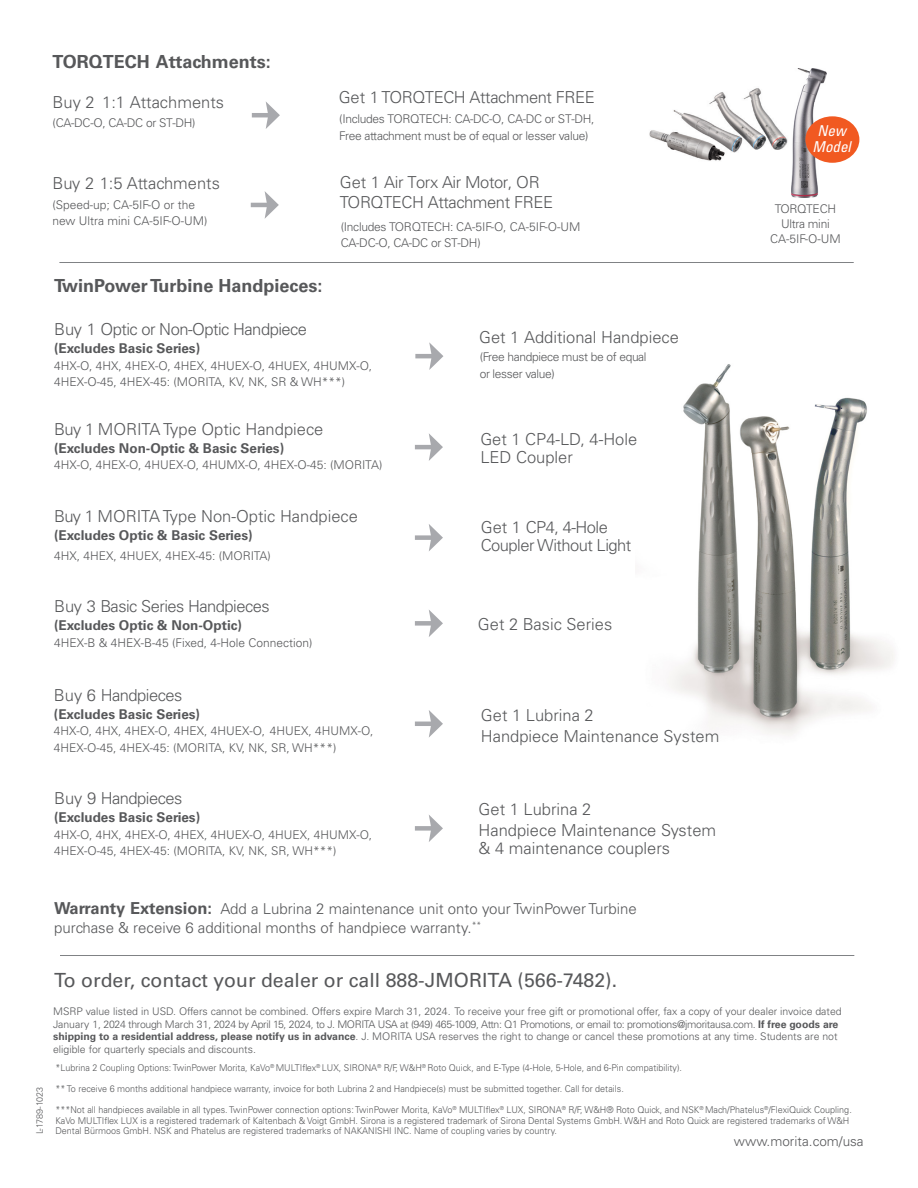
<style>
.page{position:relative;width:918px;height:1188px;background:#fff}
.page>*{position:absolute;margin:0;border:0;box-sizing:border-box;transform-origin:0 0}
.t1{font:19.5px "Univers LT Std";color:#57585a}
.t2{font:700 18px "Univers LT Std";color:#57585a}
.t3{font:300 16.5px/18px "Univers LT Std";color:#57585a}
.t4{font:300 16.5px "Univers LT Std";letter-spacing:-.03em;color:#57585a}
.t5{font:300 16.5px "Univers LT Std";letter-spacing:-.025em;color:#57585a}
.t6{font:300 15px/19.5px "Univers LT Std";color:#57585a}
.t7{font:italic condensed 15px/16.5px "Univers LT Std";color:#fff;text-align:center}
.t8{font:700 13.5px "Univers LT Std";color:#57585a}
.Claim_12pt{font:300 13.5px "Univers LT Std";color:#57585a}
.t9{font:300 12px/16.5px "Univers LT Std";color:#57585a}
.t10{font:300 12px "Univers LT Std";letter-spacing:-.025em;color:#57585a}
.t11{font:300 12px "Univers LT Std";letter-spacing:-.03em;color:#57585a}
.t12{font:300 10.5px/12.6px "Univers LT Std";color:#57585a}
.t13{font:300 9.3px/10.5px "Univers LT Std";color:#57585a;scale:.96 1}
.t14{font:300 9px "Univers LT Std";color:#57585a}
.s1{color:#fff}
.s2{font-weight:700;font-size:16.5px}
.s3{font-weight:700}
</style>
<div class="page">
<svg style="left:415px;top:433px;width:28px;height:28px"></svg>
<svg style="left:415px;top:524px;width:28px;height:27px"></svg>
<svg style="left:415px;top:710px;width:28px;height:27px"></svg>
<svg style="left:415px;top:815px;width:28px;height:27px"></svg>
<hr style="left:60px;top:955px;width:794px;height:1px;background:#808285">
<svg style="left:415px;top:342px;width:28px;height:28px"></svg>
<svg style="left:415px;top:610px;width:28px;height:27px"></svg>
<svg style="left:252px;top:102px;width:28px;height:27px"></svg>
<img style="left:649px;top:88px;width:139px;height:73px">
<img style="left:791px;top:68px;width:36px;height:130px">
<svg style="left:251px;top:191px;width:28px;height:28px"></svg>
<div style="left:805px;top:116px;width:54px;height:47px;background:#f15921;border-radius:50%"></div>
<hr style="left:59px;top:262px;width:795px;height:1px;background:#808285">
<img style="left:669px;top:364px;width:225px;height:372px">
<p class="t2" style="left:52px;top:51px;width:220px">TORQTECH Attachments:</p>
<p class="t3" style="left:52px;top:93px;width:173px">Buy 2 1:1 Attachments</p>
<p class="t10" style="left:52px;top:116px;width:145px">(CA-DC-O, CA-DC or ST-DH)</p>
<p class="t3" style="left:52px;top:174px;width:169px">Buy 2 1:5 Attachments</p>
<p class="t9" style="left:52px;top:196px;width:144px">(Speed-up; CA-5IF-O or the</p>
<p class="t9" style="left:52px;top:213px;width:156px">new Ultra mini CA-5IF-O-UM)</p>
<p class="t2" style="left:54px;top:275px;width:270px">TwinPower Turbine Handpieces:</p>
<p class="t5" style="left:339px;top:87px;width:258px">Get 1 TORQTECH Attachment FREE</p>
<p class="t10" style="left:339px;top:112px;width:257px">(Includes TORQTECH: CA-DC-O, CA-DC or ST-DH,</p>
<p class="t10" style="left:339px;top:128px;width:251px">Free attachment must be of equal or lesser value)</p>
<p class="t5" style="left:340px;top:172px;width:201px">Get 1 Air Torx Air Motor, OR</p>
<p class="t5" style="left:340px;top:192px;width:215px">TORQTECH Attachment <span class="s1">FREE</span></p>
<p class="t10" style="left:341px;top:219px;width:241px">(Includes TORQTECH: CA-5IF-O, CA-5IF-O-UM</p>
<p class="t10" style="left:341px;top:236px;width:141px">CA-DC-O, CA-DC or ST-DH)</p>
<p class="t4" style="left:54px;top:320px;width:255px">Buy 1 Optic or Non-Optic Handpiece</p>
<p class="t8" style="left:54px;top:341px;width:148px">(Excludes Basic Series)</p>
<p class="t9" style="left:54px;top:357px;width:320px">4HX-O, 4HX, 4HEX-O, 4HEX, 4HUEX-O, 4HUEX, 4HUMX-O,<br>4HEX-O-45, 4HEX-45: (MORITA, KV, NK, SR &amp; WH***)</p>
<p class="t3" style="left:54px;top:420px;width:271px">Buy 1 MORITA Type Optic Handpiece</p>
<p class="t8" style="left:54px;top:440px;width:232px">(Excludes Non-Optic &amp; Basic Series)</p>
<p class="t9" style="left:54px;top:457px;width:330px">4HX-O, 4HEX-O, 4HUEX-O, 4HUMX-O, 4HEX-O-45: (MORITA)</p>
<p class="t3" style="left:54px;top:507px;width:305px">Buy 1 MORITA Type Non-Optic Handpiece</p>
<p class="t8" style="left:54px;top:527px;width:200px">(Excludes Optic &amp; Basic Series)</p>
<p class="t9" style="left:54px;top:547px;width:218px">4HX, 4HEX, 4HUEX, 4HEX-45: (MORITA)</p>
<p class="t4" style="left:54px;top:596px;width:217px">Buy 3 Basic Series Handpieces</p>
<p class="t8" style="left:54px;top:617px;width:190px">(Excludes Optic &amp; Non-Optic)</p>
<p class="t9" style="left:54px;top:634px;width:260px">4HEX-B &amp; 4HEX-B-45 (Fixed, 4-Hole Connection)</p>
<p class="t4" style="left:54px;top:685px;width:130px">Buy 6 Handpieces</p>
<p class="t8" style="left:54px;top:706px;width:148px">(Excludes Basic Series)</p>
<p class="t9" style="left:54px;top:723px;width:321px">4HX-O, 4HX, 4HEX-O, 4HEX, 4HUEX-O, 4HUEX, 4HUMX-O,</p>
<p class="t9" style="left:54px;top:739px;width:284px">4HEX-O-45, 4HEX-45: (MORITA, KV, NK, SR, WH***)</p>
<p class="t4" style="left:54px;top:789px;width:130px">Buy 9 Handpieces</p>
<p class="t8" style="left:54px;top:810px;width:148px">(Excludes Basic Series)</p>
<p class="t9" style="left:54px;top:826px;width:320px">4HX-O, 4HX, 4HEX-O, 4HEX, 4HUEX-O, 4HUEX, 4HUMX-O,</p>
<p class="t9" style="left:54px;top:843px;width:284px">4HEX-O-45, 4HEX-45: (MORITA, KV, NK, SR, WH***)</p>
<p class="t3" style="left:479px;top:328px;width:201px">Get 1 Additional Handpiece</p>
<p class="t11" style="left:480px;top:350px;width:168px">(Free handpiece must be of equal</p>
<p class="t11" style="left:480px;top:366px;width:77px">or lesser value)</p>
<p class="t3" style="left:480px;top:430px;width:158px">Get 1 CP4-LD, 4-Hole<br>LED Coupler</p>
<p class="t4" style="left:481px;top:517px;width:129px">Get 1 CP4, 4-Hole</p>
<p class="t4" style="left:481px;top:535px;width:152px">Coupler Without Light</p>
<p class="t3" style="left:478px;top:615px;width:136px">Get 2 Basic Series</p>
<p class="t3" style="left:481px;top:706px;width:114px">Get 1 Lubrina 2</p>
<p class="t3" style="left:481px;top:727px;width:240px">Handpiece Maintenance System</p>
<p class="t3" style="left:479px;top:800px;width:114px">Get 1 Lubrina 2</p>
<p class="t3" style="left:479px;top:821px;width:239px">Handpiece Maintenance System &amp; 4 maintenance couplers</p>
<p class="t7" style="left:813px;top:122px;width:40px">New<br>Model</p>
<p class="t10" style="left:775px;top:202px;width:63px">TORQTECH</p>
<p class="t10" style="left:781px;top:217px;width:50px">Ultra mini</p>
<p class="t9" style="left:770px;top:231px;width:72px">CA-5IF-O-UM</p>
<p class="t6" style="left:54px;top:899px;width:584px"><span class="s2">Warranty Extension:</span> Add a Lubrina 2 maintenance unit onto your TwinPower Turbine purchase &amp; receive 6 additional months of handpiece warranty.<sup>**</sup></p>
<p class="t14" style="left:34px;top:1134px;width:48px;rotate:-90deg">L-1789-1023</p>
<p class="t1" style="left:54px;top:968px;width:565px">To order, contact your dealer or call 888-JMORITA (566-7482).</p>
<p class="t12" style="left:53px;top:1005px;width:790px">MSRP value listed in USD. Offers cannot be combined. Offers expire March 31, 2024. To receive your free gift or promotional offer, fax a copy of your dealer invoice dated January 1, 2024 through March 31, 2024 by April 15, 2024, to J. MORITA USA at (949) 465-1009, Attn: Q1 Promotions, or email to: promotions@jmoritausa.com. <span class="s3">If free goods are shipping to a residential address, please notify us in advance</span>. J. MORITA USA reserves the right to change or cancel these promotions at any time. Students are not eligible for quarterly specials and discounts.</p>
<p class="t13" style="left:55px;top:1063px;width:654px">*Lubrina 2 Coupling Options: TwinPower Morita, KaVo<sup>®</sup> MULTIflex<sup>®</sup> LUX, SIRONA<sup>®</sup> R/F, W&amp;H<sup>®</sup> Roto Quick, and E-Type (4-Hole, 5-Hole, and 6-Pin compatibility).</p>
<p class="t13" style="left:55px;top:1084px;width:594px">** To receive 6 months additional handpiece warranty, invoice for both Lubrina 2 and Handpiece(s) must be submitted together. Call for details.</p>
<p class="t13" style="left:55px;top:1105px;width:831px">***Not all handpieces available in all types. TwinPower connection options: TwinPower Morita, KaVo<sup>®</sup> MULTIflex<sup>®</sup> LUX, SIRONA<sup>®</sup> R/F, W&amp;H® Roto Quick, and NSK<sup>®</sup> Mach/Phatelus<sup>®</sup>/FlexiQuick Coupling.<br>KaVo MULTIflex LUX is a registered trademark of Kaltenbach &amp; Voigt GmbH. Sirona is a registered trademark of Sirona Dental Systems GmbH. W&amp;H and Roto Quick are registered trademarks of W&amp;H<br>Dental Bürmoos GmbH. NSK and Phatelus are registered trademarks of NAKANISHI INC. Name of coupling varies by country.</p>
<p class="Claim_12pt" style="left:734px;top:1133px;width:131px">www.morita.com/usa</p>
</div>
